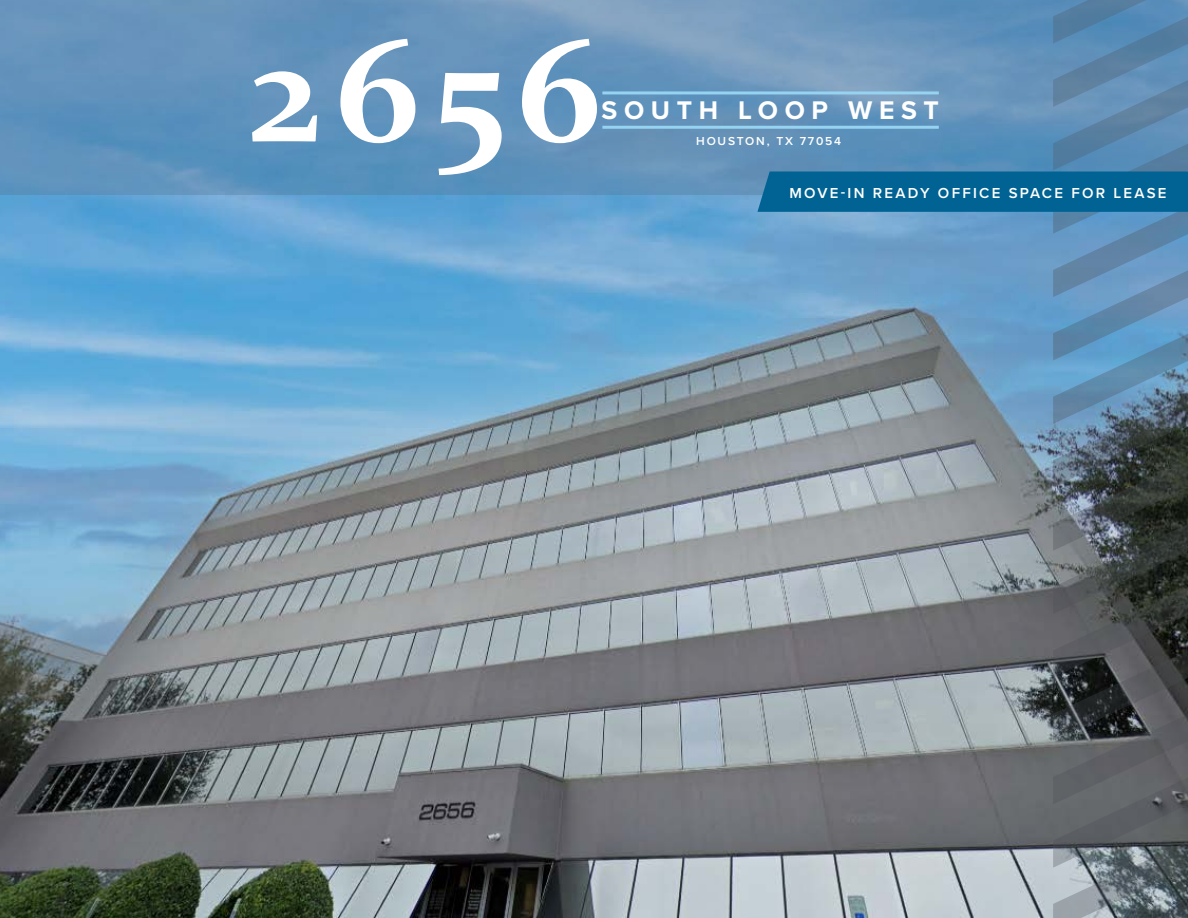
<style>
.page{position:relative;width:1188px;height:918px;background:#fff}
.page>*{position:absolute;margin:0;border:0;box-sizing:border-box;transform-origin:0 0}
.t1{font:700 150.6px "Constantia";color:#fff}
.t2{font:700 26.4px "Proxima Nova";letter-spacing:.25em;color:#fff}
.t3{font:600 15px "Proxima Nova";letter-spacing:.15em;color:#fff}
.t4{font:600 12px "Proxima Nova";letter-spacing:.15em;color:#fff}
</style>
<div class="page">
<img style="left:0;top:195px;width:757px;height:723px">
<svg style="left:0;top:0;width:757px;height:195px;background:#6393bc"></svg>
<hr style="left:602px;top:126px;width:337px;height:3px;background:#96d3f0">
<hr style="left:602px;top:91px;width:337px;height:3px;background:#96d3f0">
<svg style="left:757px;top:0;width:431px;height:918px;background:#6f889c"></svg>
<h1 class="t1" style="left:249px;top:-14px;width:354px">2656</h1>
<h2 class="t2" style="left:602px;top:91px;width:339px">SOUTH LOOP WEST</h2>
<p class="t4" style="left:696px;top:132px;width:147px">HOUSTON, TX 77054</p>
<p class="t3" style="left:789px;top:181px;width:379px">MOVE-IN READY OFFICE SPACE FOR LEASE</p>
</div>
